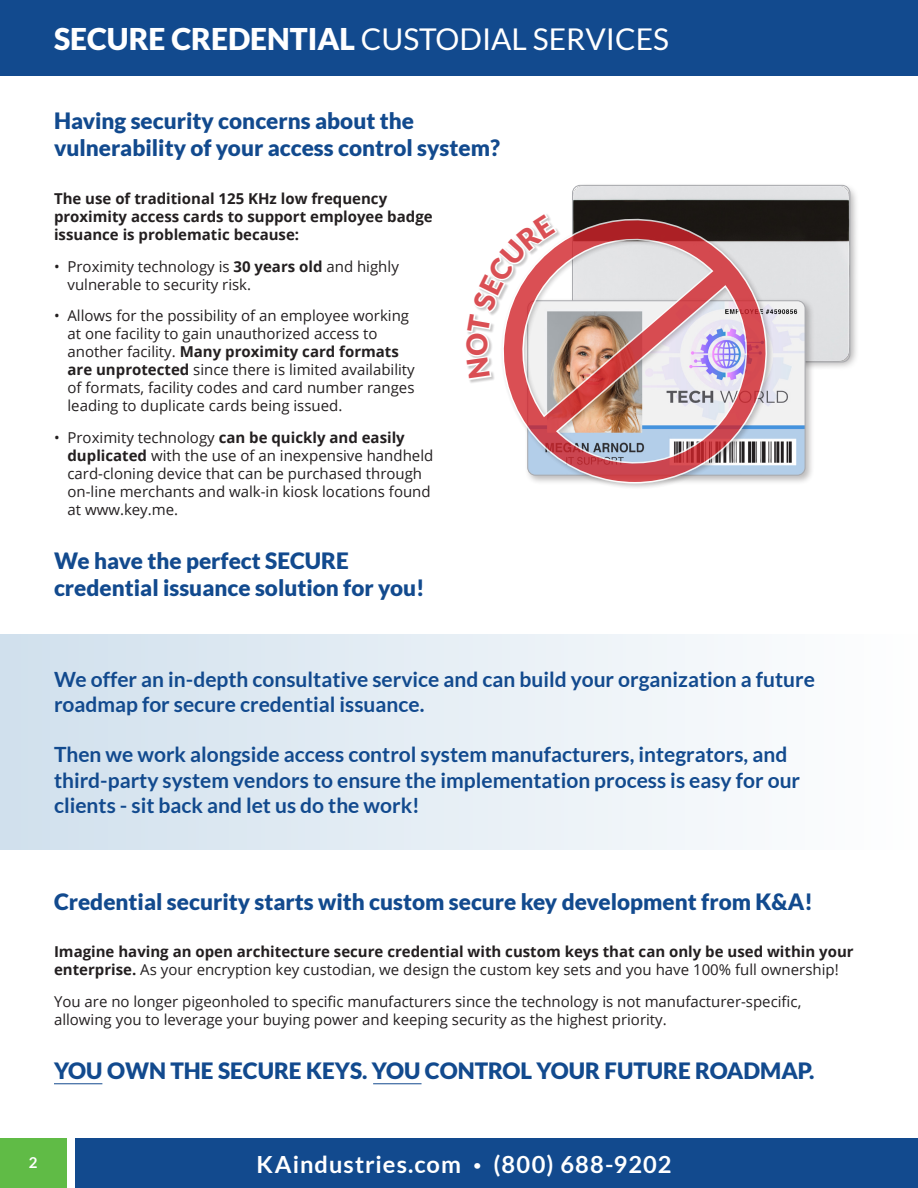
<style>
.page{position:relative;width:918px;height:1188px;background:#fff}
.page>*{position:absolute;margin:0;border:0;box-sizing:border-box;transform-origin:0 0}
.t1{font:30px "Lato";color:#fff}
.t2{font:700 23.7px "Lato";letter-spacing:.045em;color:#fff}
.t3{font:900 22.5px/27px "Lato";color:#124a8e}
.t4{font:700 21px/25.2px "Lato";color:#124a8e}
.t5{font:15px/18px "Open Sans";color:#231f20}
.t6{font:700 15px/18px "Open Sans";color:#231f20}
.t7{font:700 15px "Lato";color:#fff}
.s1{font-weight:900}
.s2{font-weight:700}
.s3{font-weight:400}
.s4{font-size:13.5px}
</style>
<div class="page">
<div style="left:0;top:634px;width:918px;height:216px;background:linear-gradient(to right,#d0e0ed,#fefefe)"></div>
<div style="left:76px;top:1138px;width:842px;height:50px;background:#124a8e"></div>
<div style="left:0;top:1138px;width:67px;height:50px;background:#60bb46"></div>
<div style="left:0;top:0;width:918px;height:75px;background:#124a8e"></div>
<div style="left:570px;top:183px;width:289px;height:189px;background:#231f20;opacity:.3"></div>
<img style="left:573px;top:185px;width:277px;height:177px">
<div style="left:572px;top:185px;width:278px;height:177px;border:1px solid #a8a9ad;border-radius:8px"></div>
<div style="left:525px;top:298px;width:290px;height:187px;background:#231f20;opacity:.3"></div>
<img style="left:776px;top:301px;width:29px;height:174px">
<div style="left:500px;top:217px;width:274px;height:273px;background:#231f20;opacity:.3"></div>
<img style="left:500px;top:216px;width:276px;height:268px">
<hr style="left:54px;top:1083px;width:48px;height:1px;background:#124a8e">
<hr style="left:373px;top:1083px;width:49px;height:1px;background:#124a8e">
<svg style="left:466px;top:214px;width:89px;height:165px"></svg>
<p class="t1" style="left:54px;top:22px;width:616px"><span class="s1">SECURE CREDENTIAL</span> CUSTODIAL SERVICES</p>
<p class="t3" style="left:54px;top:107px;width:448px">Having security concerns about the vulnerability of your access control system?</p>
<p class="t6" style="left:54px;top:189px;width:380px">The use of traditional 125 KHz low frequency proximity access cards to support employee badge issuance is problematic because:</p>
<p class="t5" style="left:68px;top:257px;width:333px;text-indent:-14px">• Proximity technology is <span class="s2">30 years old</span> and highly vulnerable to security risk.</p>
<p class="t5" style="left:68px;top:306px;width:349px;text-indent:-14px">• Allows for the possibility of an employee working at one facility to gain unauthorized access to another facility. <span class="s2">Many proximity card formats are unprotected</span> since there is limited availability of formats, facility codes and card number ranges leading to duplicate cards being issued.</p>
<p class="t5" style="left:68px;top:428px;width:367px;text-indent:-14px">• Proximity technology <span class="s2">can be quickly and easily duplicated</span> with the use of an inexpensive handheld card-cloning device that can be purchased through on-line merchants and walk-in kiosk locations found at www.key.me.</p>
<p class="t3" style="left:54px;top:547px;width:372px">We have the perfect SECURE credential issuance solution for you!</p>
<p class="t4" style="left:54px;top:666px;width:762px">We offer an in-depth consultative service and can build your organization a future roadmap for secure credential issuance.</p>
<p class="t4" style="left:54px;top:742px;width:748px">Then we work alongside access control system manufacturers, integrators, and third-party system vendors to ensure the implementation process is easy for our clients - sit back and let us do the work!</p>
<p class="t3" style="left:54px;top:888px;width:760px">Credential security starts with custom secure key development from K&amp;A!</p>
<p class="t6" style="left:54px;top:943px;width:801px">Imagine having an open architecture secure credential with custom keys that can only be used within your enterprise. <span class="s3">As your encryption key custodian, we design the custom key sets and you have 100% full ownership!</span></p>
<p class="t5" style="left:54px;top:992px;width:749px">You are no longer pigeonholed to specific manufacturers since the technology is not manufacturer-specific, allowing you to leverage your buying power and keeping security as the highest priority.</p>
<p class="t3" style="left:54px;top:1057px;width:762px">YOU OWN THE SECURE KEYS. YOU CONTROL YOUR FUTURE ROADMAP.</p>
<p class="t7" style="left:29px;top:1154px;width:10px">2</p>
<p class="t2" style="left:257px;top:1151px;width:416px">KAindustries.com <span class="s4">•</span> (800) 688-9202</p>
</div>
